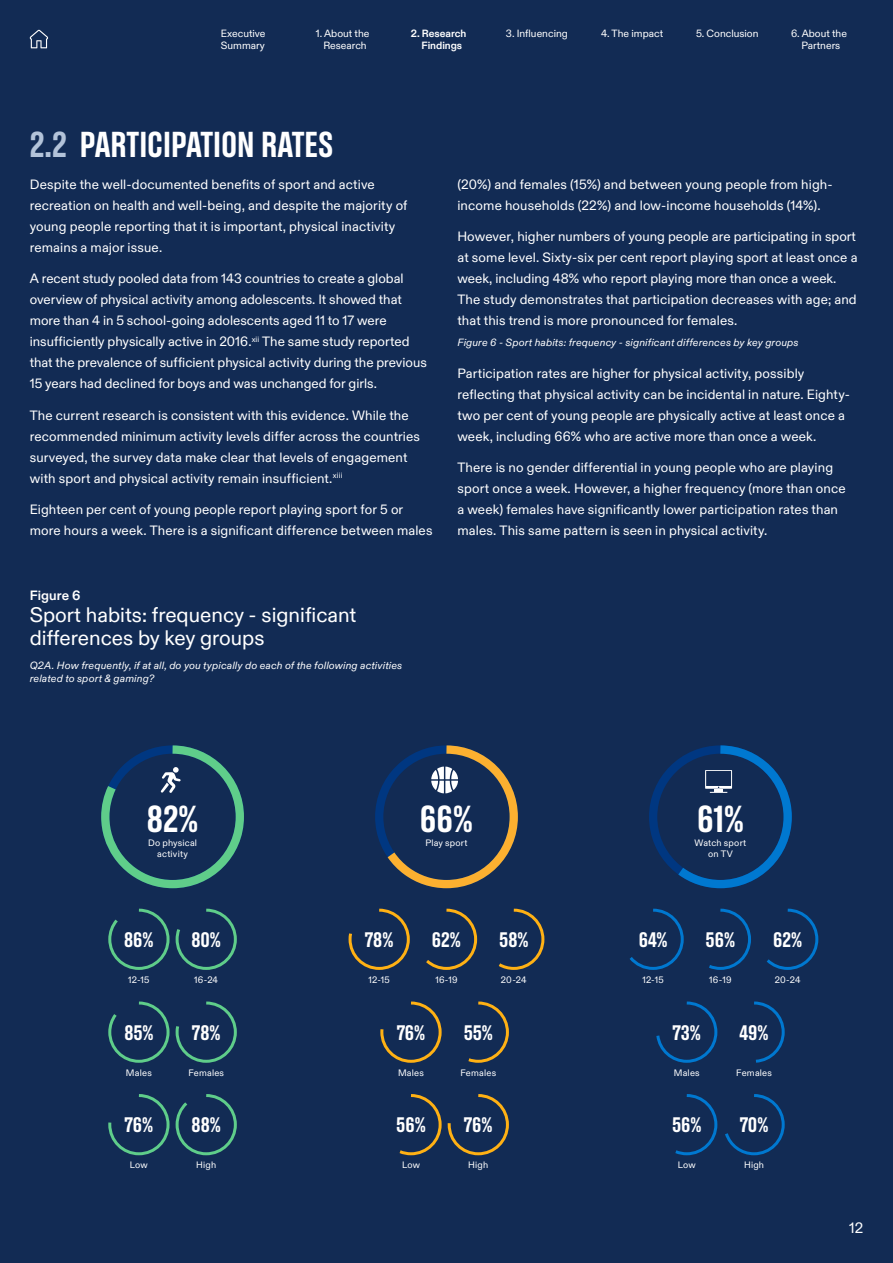
<style>
.page{position:relative;width:893px;height:1263px;background:#122b54}
.page>*{position:absolute;margin:0;border:0;box-sizing:border-box;transform-origin:0 0}
.t1{font:37.5px "Olympic Headline";color:#fff}
.t2{font:36px "Olympic Headline";color:#fff}
.t3{font:21px "Olympic Headline";color:#fff}
.t4{font:21px/22.5px "Olympic Sans";color:#fff}
.t5{font:15px "Olympic Sans";color:#fff}
.t6{font:13.5px/21px "Olympic Sans";letter-spacing:.01em;color:#fff}
.t7{font:700 13.5px "Olympic Sans";letter-spacing:.01em;color:#fff}
.t8{font:italic 10.5px/13.5px "Olympic Sans";letter-spacing:.015em;color:#fff}
.t9{font:10.5px/12px "Olympic Sans";color:#fff;text-align:center}
.t10{font:700 10.5px/12px "Olympic Sans";color:#fff;text-align:center}
.t11{font:9.3px/11.4px "Olympic Sans";letter-spacing:.02em;color:#fff;text-align:center}
.s1{color:#b3c3d9}
</style>
<div class="page">
<svg style="left:101px;top:745px;width:143px;height:144px"></svg>
<div style="left:649px;top:745px;width:143px;height:143px;border:8px solid #003781;border-radius:50%"></div>
<svg style="left:379px;top:745px;width:139px;height:144px"></svg>
<svg style="left:108px;top:908px;width:129px;height:62px"></svg>
<svg style="left:108px;top:1001px;width:129px;height:62px"></svg>
<svg style="left:380px;top:1001px;width:62px;height:62px"></svg>
<svg style="left:468px;top:1001px;width:41px;height:62px"></svg>
<svg style="left:656px;top:1001px;width:62px;height:62px"></svg>
<svg style="left:754px;top:1001px;width:31px;height:62px"></svg>
<div style="left:108px;top:1094px;width:62px;height:61px;border:3px solid #5fcd8a;border-radius:29px"></div>
<svg style="left:175px;top:1094px;width:62px;height:62px"></svg>
<svg style="left:399px;top:1094px;width:43px;height:62px"></svg>
<div style="left:448px;top:1094px;width:61px;height:61px;border:3px solid #ffb114;border-radius:50%"></div>
<svg style="left:675px;top:1094px;width:110px;height:62px"></svg>
<svg style="left:348px;top:908px;width:62px;height:62px"></svg>
<svg style="left:498px;top:908px;width:47px;height:62px"></svg>
<svg style="left:426px;top:908px;width:52px;height:62px"></svg>
<svg style="left:629px;top:908px;width:55px;height:62px"></svg>
<svg style="left:766px;top:908px;width:53px;height:62px"></svg>
<svg style="left:709px;top:908px;width:42px;height:62px"></svg>
<svg style="left:669px;top:745px;width:123px;height:144px"></svg>
<svg style="left:30px;top:30px;width:18px;height:18px"></svg>
<p class="t9" style="left:221px;top:27px;width:46px;text-align:left">Executive<br>Summary</p>
<p class="t10" style="left:411px;top:27px;width:57px">2. Research<br>Findings</p>
<p class="t9" style="left:316px;top:27px;width:55px">1. About the<br>Research</p>
<p class="t9" style="left:506px;top:27px;width:63px">3. Influencing</p>
<p class="t9" style="left:601px;top:27px;width:64px">4. The impact</p>
<p class="t9" style="left:696px;top:27px;width:64px">5. Conclusion</p>
<p class="t9" style="left:791px;top:27px;width:57px">6. About the<br>Partners</p>
<h2 class="t2" style="left:30px;top:125px;width:305px"><span class="s1">2.2</span> PARTICIPATION RATES</h2>
<p class="t6" style="left:30px;top:173px;width:379px">Despite the well-documented benefits of sport and active recreation on health and well-being, and despite the majority of young people reporting that it is important, physical inactivity remains a major issue.</p>
<p class="t6" style="left:30px;top:267px;width:399px">A recent study pooled data from 143 countries to create a global overview of physical activity among adolescents. It showed that more than 4 in 5 school-going adolescents aged 11 to 17 were insufficiently physically active in 2016.<sup>xii</sup> The same study reported that the prevalence of sufficient physical activity during the previous 15 years had declined for boys and was unchanged for girls.</p>
<p class="t6" style="left:30px;top:404px;width:392px">The current research is consistent with this evidence. While the recommended minimum activity levels differ across the countries surveyed, the survey data make clear that levels of engagement with sport and physical activity remain insufficient.<sup>xiii</sup></p>
<p class="t6" style="left:30px;top:498px;width:404px">Eighteen per cent of young people report playing sport for 5 or more hours a week. There is a significant difference between males</p>
<p class="t7" style="left:30px;top:585px;width:52px">Figure 6</p>
<h3 class="t4" style="left:30px;top:602px;width:328px">Sport habits: frequency - significant differences by key groups</h3>
<p class="t8" style="left:30px;top:658px;width:374px">Q2A. How frequently, if at all, do you typically do each of the following activities related to sport &amp; gaming?</p>
<p class="t6" style="left:457px;top:173px;width:377px">(20%) and females (15%) and between young people from high&shy;income households (22%) and low-income households (14%).</p>
<p class="t6" style="left:457px;top:225px;width:402px">However, higher numbers of young people are participating in sport at some level. Sixty-six per cent report playing sport at least once a week, including 48% who report playing more than once a week.<br>The study demonstrates that participation decreases with age; and that this trend is more pronounced for females.</p>
<p class="t8" style="left:457px;top:335px;width:343px">Figure 6 - Sport habits: frequency - significant differences by key groups</p>
<p class="t6" style="left:457px;top:362px;width:394px">Participation rates are higher for physical activity, possibly reflecting that physical activity can be incidental in nature. Eighty&shy;two per cent of young people are physically active at least once a week, including 66% who are active more than once a week.</p>
<p class="t6" style="left:457px;top:456px;width:390px">There is no gender differential in young people who are playing sport once a week. However, a higher frequency (more than once a week) females have significantly lower participation rates than males. This same pattern is seen in physical activity.</p>
<h1 class="t1" style="left:147px;top:799px;width:53px">82%</h1>
<h1 class="t1" style="left:420px;top:799px;width:55px">66%</h1>
<h1 class="t1" style="left:697px;top:799px;width:48px">61%</h1>
<p class="t11" style="left:148px;top:836px;width:51px">Do physical activity</p>
<p class="t11" style="left:425px;top:836px;width:44px">Play sport</p>
<p class="t11" style="left:694px;top:836px;width:53px">Watch sport on TV</p>
<h3 class="t3" style="left:124px;top:928px;width:31px">86%</h3>
<h3 class="t3" style="left:191px;top:928px;width:31px">80%</h3>
<h3 class="t3" style="left:365px;top:928px;width:30px">78%</h3>
<h3 class="t3" style="left:432px;top:928px;width:31px">62%</h3>
<h3 class="t3" style="left:499px;top:928px;width:31px">58%</h3>
<h3 class="t3" style="left:639px;top:928px;width:30px">64%</h3>
<h3 class="t3" style="left:706px;top:928px;width:31px">56%</h3>
<h3 class="t3" style="left:773px;top:928px;width:31px">62%</h3>
<p class="t11" style="left:128px;top:973px;width:23px">12-15</p>
<p class="t11" style="left:194px;top:973px;width:25px">16-24</p>
<p class="t11" style="left:368px;top:973px;width:23px">12-15</p>
<p class="t11" style="left:435px;top:973px;width:24px">16-19</p>
<p class="t11" style="left:501px;top:973px;width:27px">20-24</p>
<p class="t11" style="left:642px;top:973px;width:23px">12-15</p>
<p class="t11" style="left:709px;top:973px;width:24px">16-19</p>
<p class="t11" style="left:775px;top:973px;width:27px">20-24</p>
<h3 class="t3" style="left:124px;top:1021px;width:31px">85%</h3>
<h3 class="t3" style="left:192px;top:1021px;width:30px">78%</h3>
<h3 class="t3" style="left:397px;top:1021px;width:30px">76%</h3>
<h3 class="t3" style="left:464px;top:1021px;width:31px">55%</h3>
<h3 class="t3" style="left:672px;top:1021px;width:30px">73%</h3>
<h3 class="t3" style="left:739px;top:1021px;width:31px">49%</h3>
<p class="t11" style="left:126px;top:1066px;width:27px">Males</p>
<p class="t11" style="left:188px;top:1066px;width:37px">Females</p>
<p class="t11" style="left:398px;top:1066px;width:27px">Males</p>
<p class="t11" style="left:460px;top:1066px;width:37px">Females</p>
<p class="t11" style="left:674px;top:1066px;width:27px">Males</p>
<p class="t11" style="left:736px;top:1066px;width:37px">Females</p>
<h3 class="t3" style="left:125px;top:1113px;width:30px">76%</h3>
<h3 class="t3" style="left:192px;top:1113px;width:31px">88%</h3>
<h3 class="t3" style="left:396px;top:1113px;width:31px">56%</h3>
<h3 class="t3" style="left:464px;top:1113px;width:30px">76%</h3>
<h3 class="t3" style="left:672px;top:1113px;width:31px">56%</h3>
<h3 class="t3" style="left:740px;top:1113px;width:30px">70%</h3>
<p class="t11" style="left:130px;top:1159px;width:19px">Low</p>
<p class="t11" style="left:196px;top:1159px;width:22px">High</p>
<p class="t11" style="left:402px;top:1159px;width:19px">Low</p>
<p class="t11" style="left:468px;top:1159px;width:22px">High</p>
<p class="t11" style="left:678px;top:1159px;width:19px">Low</p>
<p class="t11" style="left:744px;top:1159px;width:22px">High</p>
<p class="t5" style="left:849px;top:1216px;width:16px">12</p>
</div>
